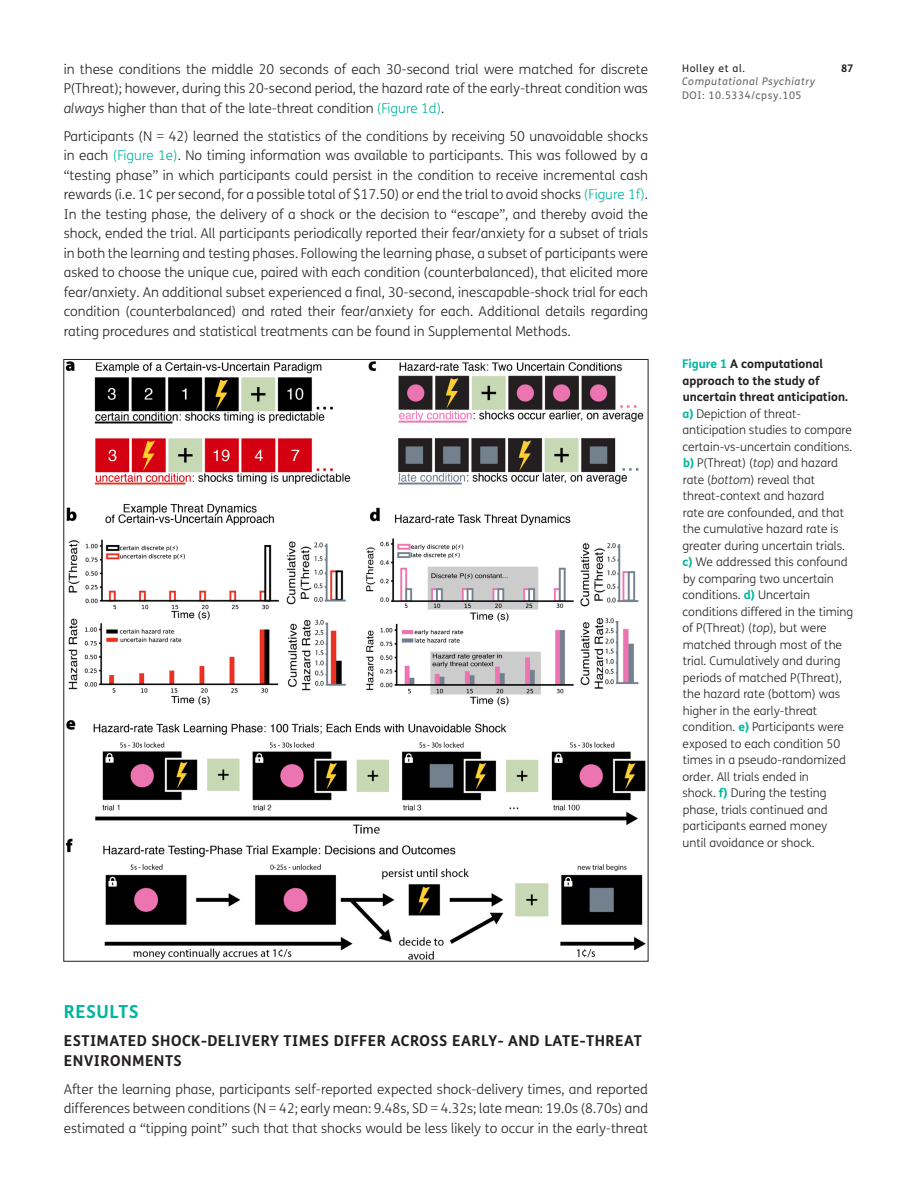
<style>
.page{position:relative;width:918px;height:1188px;background:#fff}
.page>*{position:absolute;margin:0;border:0;box-sizing:border-box;transform-origin:0 0}
.t1{font:700 18px "FS Me";letter-spacing:.03em;color:#00b69f}
.t2{font:700 15px/19.5px "FS Me";letter-spacing:.03em;color:#231f20}
.Body_Copy{font:300 13.5px/19.5px "FS Me";color:#231f20;text-align:justify}
.Figure_copy{font:300 12px/16.5px "FS Me";color:#231f20}
.t3{font:italic 10.5px "FS Me";letter-spacing:.06em;color:#636366}
.t4{font:10.5px "FS Me";letter-spacing:.06em;color:#636366}
.t5{font:10.5px "FS Me";letter-spacing:.06em;color:#231f20}
.t6{font:700 10.5px "FS Me";color:#231f20}
.s1{font-style:italic}
.s2{color:#00b69f}
.s3{font-weight:700;color:#00b69f}
.s4{font-weight:700}
</style>
<div class="page">
<img style="left:65px;top:361px;width:581px;height:599px">
<p class="Body_Copy" style="left:64px;top:60px;width:586px">in these conditions the middle 20 seconds of each 30-second trial were matched for discrete P(Threat); however, during this 20-second period, the hazard rate of the early-threat condition was <span class="s1">always</span> higher than that of the late-threat condition <span class="s2">(Figure 1d)</span>.</p>
<p class="Body_Copy" style="left:64px;top:127px;width:586px">Participants (N = 42) learned the statistics of the conditions by receiving 50 unavoidable shocks in each <span class="s2">(Figure 1e)</span>. No timing information was available to participants. This was followed by a “testing phase” in which participants could persist in the condition to receive incremental cash rewards (i.e. 1¢ per second, for a possible total of $17.50) or end the trial to avoid shocks <span class="s2">(Figure 1f)</span>.<br>In the testing phase, the delivery of a shock or the decision to “escape”, and thereby avoid the shock, ended the trial. All participants periodically reported their fear/anxiety for a subset of trials in both the learning and testing phases. Following the learning phase, a subset of participants were asked to choose the unique cue, paired with each condition (counterbalanced), that elicited more fear/anxiety. An additional subset experienced a final, 30-second, inescapable-shock trial for each condition (counterbalanced) and rated their fear/anxiety for each. Additional details regarding rating procedures and statistical treatments can be found in Supplemental Methods.</p>
<p class="t5" style="left:682px;top:62px;width:64px">Holley et al.</p>
<p class="t6" style="left:841px;top:61px;width:14px">87</p>
<p class="t3" style="left:682px;top:75px;width:134px">Computational Psychiatry</p>
<p class="t4" style="left:682px;top:89px;width:121px">DOI: 10.5334/cpsy.105</p>
<p class="Figure_copy" style="left:682px;top:356px;width:173px"><span class="s3">Figure 1</span> <span class="s4">A computational approach to the study of uncertain threat anticipation. </span><span class="s3">a)</span> Depiction of threat&shy;anticipation studies to compare certain-vs-uncertain conditions. <span class="s3">b)</span> P(Threat) (<span class="s1">top</span>) and hazard rate (<span class="s1">bottom</span>) reveal that threat-context and hazard<br>rate are confounded, and that the cumulative hazard rate is greater during uncertain trials. <span class="s3">c)</span> We addressed this confound by comparing two uncertain conditions. <span class="s3">d)</span> Uncertain conditions differed in the timing of P(Threat) (<span class="s1">top</span>), but were matched through most of the trial. Cumulatively and during periods of matched P(Threat), the hazard rate (bottom) was higher in the early-threat condition. <span class="s3">e)</span> Participants were exposed to each condition 50 times in a pseudo-randomized order. All trials ended in<br>shock. <span class="s3">f)</span> During the testing phase, trials continued and participants earned money until avoidance or shock.</p>
<h1 class="t1" style="left:64px;top:1001px;width:76px">RESULTS</h1>
<h2 class="t2" style="left:64px;top:1031px;width:580px">ESTIMATED SHOCK-DELIVERY TIMES DIFFER ACROSS EARLY- AND LATE-THREAT<br>ENVIRONMENTS</h2>
<p class="Body_Copy" style="left:64px;top:1080px;width:586px">After the learning phase, participants self-reported expected shock-delivery times, and reported differences between conditions (N = 42; early mean: 9.48s, SD = 4.32s; late mean: 19.0s (8.70s) and estimated a “tipping point” such that that shocks would be less likely to occur in the early-threat</p>
</div>
